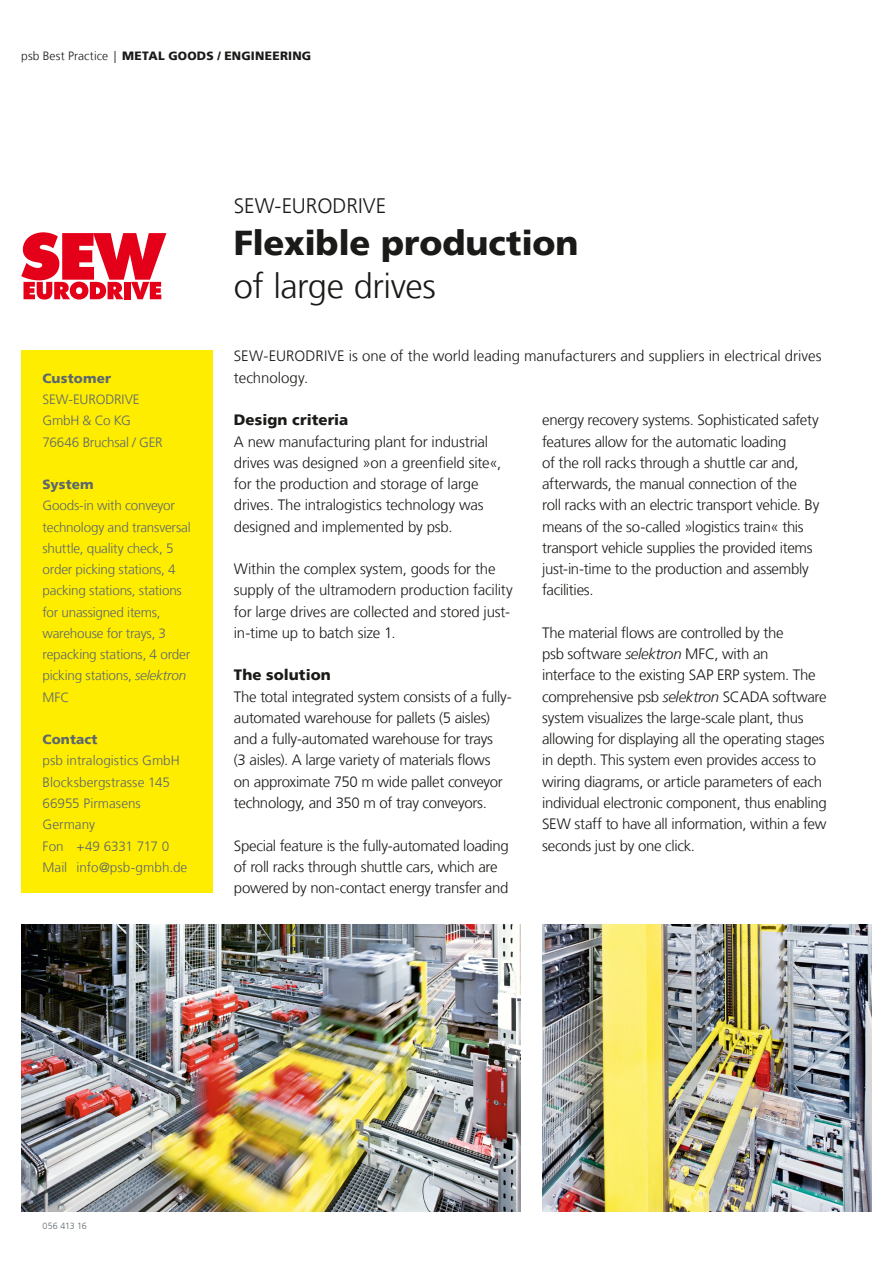
<style>
.page{position:relative;width:893px;height:1263px;background:#fff}
.page>*{position:absolute;margin:0;border:0;box-sizing:border-box;transform-origin:0 0}
.psb_-_Überschriften{font:900 34.5px "Frutiger";letter-spacing:-.005em;color:#1a1a18}
.psb_-_Überschriften-2{font:300 34.5px "Frutiger";letter-spacing:-.015em;color:#1a1a18}
.psb_-_Überschriften-3{font:300 21px "Frutiger";color:#1a1a18}
.wüu_copy_1_E{font:300 15px/21.3px "Frutiger";letter-spacing:-.02em;color:#1a1a18}
.psb_-_Fließtext{font:300 15px/21.3px "Frutiger";letter-spacing:-.01em;color:#1a1a18}
.psb_-_Fließtext_Head{font:900 15px "Frutiger";letter-spacing:.005em;color:#1a1a18}
.psb_-_Imprint_Text{font:300 13.5px/21.3px "Frutiger";letter-spacing:-.015em;color:#5c676e}
.psb_-_Imprint_Text-2{font:300 13.5px "Frutiger";letter-spacing:.005em;color:#5c676e}
.psb_-_Imprint_Headli{font:900 13.5px "Frutiger";letter-spacing:.01em;color:#5c676e}
.psb_-_Seitenzahl___M{font:900 12px "Frutiger";letter-spacing:.015em;color:#1a1a18}
.psb_-_ID{font:300 9px "Frutiger";letter-spacing:-.025em;color:#5c676e}
.s1{font-weight:300}
.s2{font-family:"Frutiger LT";font-style:italic}
</style>
<div class="page">
<img style="left:21px;top:925px;width:500px;height:287px">
<img style="left:542px;top:925px;width:330px;height:287px">
<svg style="left:21px;top:232px;width:145px;height:67px"></svg>
<div style="left:21px;top:351px;width:192px;height:542px;background:#ffed00"></div>
<p class="psb_-_Seitenzahl___M" style="left:21px;top:49px;width:291px"><span class="s1">psb Best Practice |</span> METAL GOODS / ENGINEERING</p>
<p class="psb_-_Imprint_Headli" style="left:43px;top:370px;width:70px">Customer</p>
<p class="psb_-_Imprint_Text" style="left:43px;top:389px;width:99px">SEW-EURODRIVE</p>
<p class="psb_-_Imprint_Text" style="left:43px;top:410px;width:90px">GmbH &amp; Co KG</p>
<p class="psb_-_Imprint_Text" style="left:43px;top:431px;width:122px">76646 Bruchsal / GER</p>
<p class="psb_-_Imprint_Headli" style="left:43px;top:476px;width:53px">System</p>
<p class="psb_-_Imprint_Text" style="left:43px;top:495px;width:150px">Goods-in with conveyor technology and transversal shuttle, quality check, 5 order picking stations, 4 packing stations, stations for unassigned items, warehouse for trays, 3 repacking stations, 4 order picking stations, <span class="s2">selektron<br></span>MFC</p>
<p class="psb_-_Imprint_Headli" style="left:43px;top:731px;width:57px">Contact</p>
<p class="psb_-_Imprint_Text-2" style="left:43px;top:753px;width:139px">psb intralogistics GmbH</p>
<p class="psb_-_Imprint_Text-2" style="left:43px;top:774px;width:129px">Blocksbergstrasse 145</p>
<p class="psb_-_Imprint_Text" style="left:43px;top:793px;width:100px">66955 Pirmasens</p>
<p class="psb_-_Imprint_Text" style="left:43px;top:814px;width:54px">Germany</p>
<p class="psb_-_Imprint_Text" style="left:43px;top:835px;width:128px">Fon +49 6331 717 0</p>
<p class="psb_-_Imprint_Text" style="left:43px;top:857px;width:146px">Mail info@psb-gmbh.de</p>
<p class="psb_-_Überschriften-3" style="left:234px;top:193px;width:154px">SEW-EURODRIVE</p>
<p class="psb_-_Überschriften" style="left:234px;top:222px;width:346px">Flexible production</p>
<p class="psb_-_Überschriften-2" style="left:234px;top:266px;width:203px">of large drives</p>
<p class="psb_-_Fließtext" style="left:234px;top:346px;width:589px">SEW-EURODRIVE is one of the world leading manufacturers and suppliers in electrical drives technology.</p>
<p class="psb_-_Fließtext_Head" style="left:234px;top:411px;width:116px">Design criteria</p>
<p class="psb_-_Fließtext" style="left:234px;top:431px;width:269px">A new manufacturing plant for industrial drives was designed »on a greenfield site«, for the production and storage of large drives. The intralogistics technology was designed and implemented by psb.</p>
<p class="psb_-_Fließtext" style="left:234px;top:558px;width:280px">Within the complex system, goods for the supply of the ultramodern production facility for large drives are collected and stored just&shy;in-time up to batch size 1.</p>
<p class="psb_-_Fließtext_Head" style="left:234px;top:666px;width:99px">The solution</p>
<p class="wüu_copy_1_E" style="left:234px;top:686px;width:279px">The total integrated system consists of a fully&shy;automated warehouse for pallets (5 aisles) and a fully-automated warehouse for trays<br>(3 aisles). A large variety of materials flows<br>on approximate 750 m wide pallet conveyor technology, and 350 m of tray conveyors.</p>
<p class="wüu_copy_1_E" style="left:234px;top:835px;width:276px">Special feature is the fully-automated loading of roll racks through shuttle cars, which are powered by non-contact energy transfer and</p>
<p class="wüu_copy_1_E" style="left:542px;top:410px;width:279px">energy recovery systems. Sophisticated safety features allow for the automatic loading<br>of the roll racks through a shuttle car and, afterwards, the manual connection of the roll racks with an electric transport vehicle. By means of the so-called »logistics train« this transport vehicle supplies the provided items just-in-time to the production and assembly facilities.</p>
<p class="wüu_copy_1_E" style="left:542px;top:622px;width:286px">The material flows are controlled by the<br>psb software <span class="s2">selektron</span> MFC, with an<br>interface to the existing SAP ERP system. The comprehensive psb <span class="s2">selektron</span> SCADA software system visualizes the large-scale plant, thus allowing for displaying all the operating stages in depth. This system even provides access to wiring diagrams, or article parameters of each individual electronic component, thus enabling SEW staff to have all information, within a few seconds just by one click.</p>
<p class="psb_-_ID" style="left:43px;top:1221px;width:46px">056 413 16</p>
</div>
